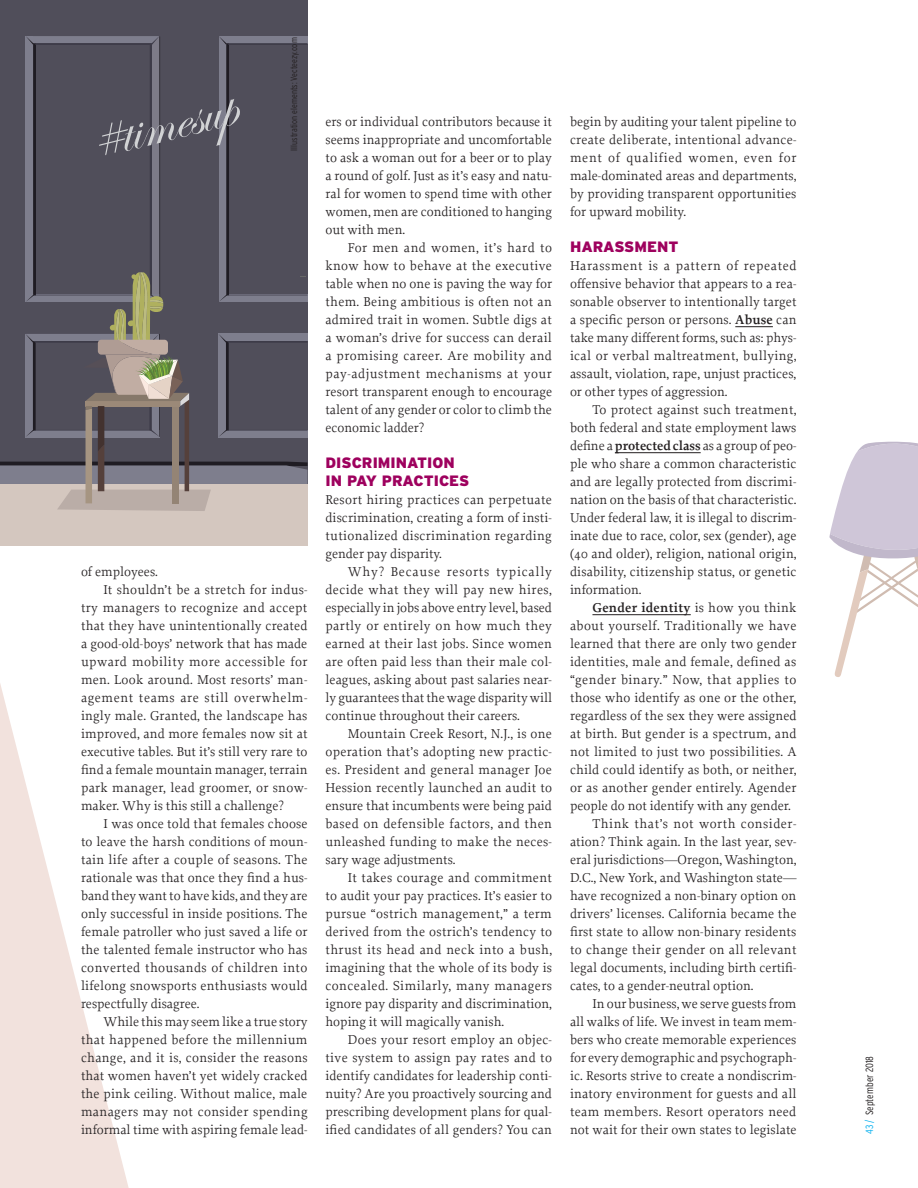
<style>
.page{position:relative;width:918px;height:1188px;background:#fff}
.page>*{position:absolute;margin:0;border:0;box-sizing:border-box;transform-origin:0 0}
.Feature_Intro_Paragr{font:63px "Edwardian Script ITC";color:#d1d2d4}
.Feature_Subhead{font:900 15px/18px "Interstate";color:#9e015e}
.Body_Text{font:13.5px/18px "Proforma";color:#231f20;text-align:justify}
.Dept_Byline{font:300 condensed 10.5px "Interstate";color:#231f20}
.Feature_Credit{font:300 condensed 9px "Interstate";color:#231f20}
.s1{font-weight:600}
.s2{color:#00aeef}
</style>
<div class="page">
<svg style="left:0;top:683px;width:129px;height:505px"></svg>
<div style="left:0;top:0;width:308px;height:545px;background:#504e5a"></div>
<div style="left:0;top:484px;width:308px;height:61px;background:#d4c7bf"></div>
<svg style="left:0;top:36px;width:308px;height:475px"></svg>
<hr style="left:735px;top:326px;width:38px;height:1px;background:#231f20">
<hr style="left:615px;top:452px;width:86px;height:1px;background:#231f20">
<hr style="left:592px;top:614px;width:99px;height:1px;background:#231f20">
<svg style="left:829px;top:441px;width:89px;height:236px"></svg>
<p class="Feature_Intro_Paragr" style="left:81px;top:107px;width:151px;rotate:-14deg">#timesup</p>
<p class="Feature_Credit" style="left:289px;top:151px;width:115px;rotate:-90deg">Illustration elements: Vecteezy.com</p>
<p class="Body_Text" style="left:81px;top:562px;width:78px">of employees.</p>
<p class="Body_Text" style="left:81px;top:580px;width:228px;text-indent:22px">It shouldn’t be a stretch for indus&shy;try managers to recognize and accept that they have unintentionally created a good-old-boys’ network that has made upward mobility more accessible for men. Look around. Most resorts’ man&shy;agement teams are still overwhelm&shy;ingly male. Granted, the landscape has improved, and more females now sit at executive tables. But it’s still very rare to find a female mountain manager, terrain park manager, lead groomer, or snow&shy;maker. Why is this still a challenge?</p>
<p class="Body_Text" style="left:81px;top:814px;width:228px;text-indent:22px">I was once told that females choose to leave the harsh conditions of moun&shy;tain life after a couple of seasons. The rationale was that once they find a hus&shy;band they want to have kids, and they are only successful in inside positions. The female patroller who just saved a life or the talented female instructor who has converted thousands of children into lifelong snowsports enthusiasts would respectfully disagree.</p>
<p class="Body_Text" style="left:81px;top:1012px;width:228px;text-indent:22px">While this may seem like a true story that happened before the millennium change, and it is, consider the reasons that women haven’t yet widely cracked the pink ceiling. Without malice, male managers may not consider spending informal time with aspiring female lead-</p>
<p class="Body_Text" style="left:326px;top:112px;width:228px">ers or individual contributors because it seems inappropriate and uncomfortable to ask a woman out for a beer or to play a round of golf. Just as it’s easy and natu&shy;ral for women to spend time with other women, men are conditioned to hanging out with men.</p>
<p class="Body_Text" style="left:326px;top:238px;width:228px;text-indent:22px">For men and women, it’s hard to know how to behave at the executive table when no one is paving the way for them. Being ambitious is often not an admired trait in women. Subtle digs at a woman’s drive for success can derail a promising career. Are mobility and pay-adjustment mechanisms at your resort transparent enough to encourage talent of any gender or color to climb the economic ladder?</p>
<p class="Feature_Subhead" style="left:326px;top:454px;width:145px">DISCRIMINATION<br>IN PAY PRACTICES</p>
<p class="Body_Text" style="left:326px;top:490px;width:228px">Resort hiring practices can perpetuate discrimination, creating a form of insti&shy;tutionalized discrimination regarding gender pay disparity.</p>
<p class="Body_Text" style="left:326px;top:562px;width:228px;text-indent:22px">Why? Because resorts typically decide what they will pay new hires, especially in jobs above entry level, based partly or entirely on how much they earned at their last jobs. Since women are often paid less than their male col&shy;leagues, asking about past salaries near&shy;ly guarantees that the wage disparity will continue throughout their careers.</p>
<p class="Body_Text" style="left:326px;top:724px;width:228px;text-indent:22px">Mountain Creek Resort, N.J., is one operation that’s adopting new practic&shy;es. President and general manager Joe Hession recently launched an audit to ensure that incumbents were being paid based on defensible factors, and then unleashed funding to make the neces&shy;sary wage adjustments.</p>
<p class="Body_Text" style="left:326px;top:868px;width:228px;text-indent:22px">It takes courage and commitment to audit your pay practices. It’s easier to pursue “ostrich management,” a term derived from the ostrich’s tendency to thrust its head and neck into a bush, imagining that the whole of its body is concealed. Similarly, many managers ignore pay disparity and discrimination, hoping it will magically vanish.</p>
<p class="Body_Text" style="left:326px;top:1030px;width:228px;text-indent:22px">Does your resort employ an objec&shy;tive system to assign pay rates and to identify candidates for leadership conti&shy;nuity? Are you proactively sourcing and prescribing development plans for qual&shy;ified candidates of all genders? You can</p>
<p class="Body_Text" style="left:570px;top:112px;width:228px">begin by auditing your talent pipeline to create deliberate, intentional advance&shy;ment of qualified women, even for male-dominated areas and departments, by providing transparent opportunities for upward mobility.</p>
<p class="Feature_Subhead" style="left:570px;top:238px;width:110px">HARASSMENT</p>
<p class="Body_Text" style="left:570px;top:256px;width:228px">Harassment is a pattern of repeated offensive behavior that appears to a rea&shy;sonable observer to intentionally target a specific person or persons. <span class="s1">Abuse</span> can take many different forms, such as: phys&shy;ical or verbal maltreatment, bullying, assault, violation, rape, unjust practices, or other types of aggression.</p>
<p class="Body_Text" style="left:570px;top:400px;width:228px;text-indent:22px">To protect against such treatment, both federal and state employment laws define a <span class="s1">protected class</span> as a group of peo&shy;ple who share a common characteristic and are legally protected from discrimi&shy;nation on the basis of that characteristic.<br>Under federal law, it is illegal to discrim&shy;inate due to race, color, sex (gender), age (40 and older), religion, national origin, disability, citizenship status, or genetic information.</p>
<p class="Body_Text" style="left:570px;top:598px;width:228px;text-indent:22px"><span class="s1">Gender identity</span> is how you think about yourself. Traditionally we have learned that there are only two gender identities, male and female, defined as “gender binary.” Now, that applies to those who identify as one or the other, regardless of the sex they were assigned at birth. But gender is a spectrum, and not limited to just two possibilities. A child could identify as both, or neither, or as another gender entirely. Agender people do not identify with any gender.</p>
<p class="Body_Text" style="left:570px;top:814px;width:228px;text-indent:22px">Think that’s not worth consider&shy;ation? Think again. In the last year, sev&shy;eral jurisdictions—Oregon, Washington, D.C., New York, and Washington state— have recognized a non-binary option on drivers’ licenses. California became the first state to allow non-binary residents to change their gender on all relevant legal documents, including birth certifi&shy;cates, to a gender-neutral option.</p>
<p class="Body_Text" style="left:570px;top:994px;width:228px;text-indent:22px">In our business, we serve guests from all walks of life. We invest in team mem&shy;bers who create memorable experiences for every demographic and psychograph&shy;ic. Resorts strive to create a nondiscrim&shy;inatory environment for guests and all team members. Resort operators need not wait for their own states to legislate</p>
<p class="Dept_Byline" style="left:863px;top:1134px;width:80px;rotate:-90deg"><span class="s2">43 /</span> September 2018</p>
</div>
